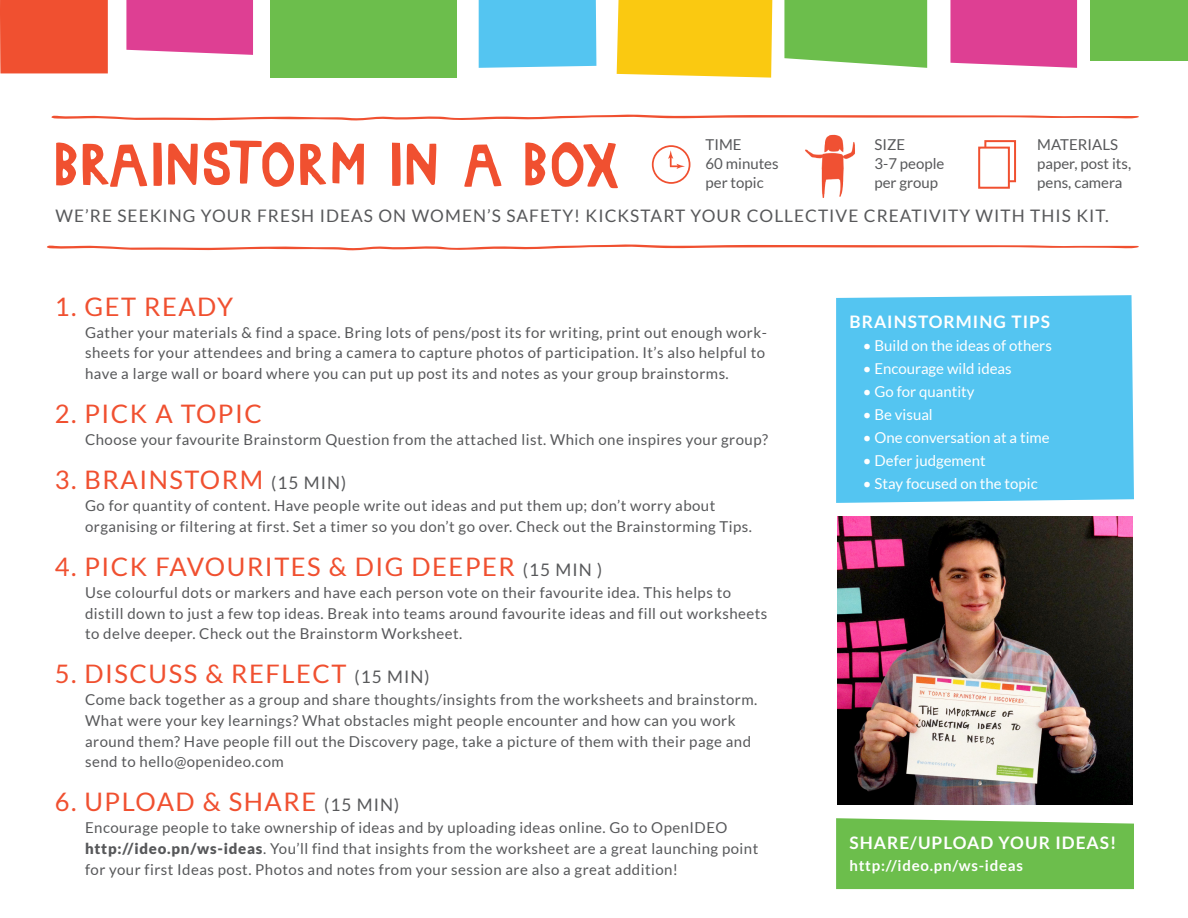
<style>
.page{position:relative;width:1188px;height:918px;background:#fff}
.page>*{position:absolute;margin:0;border:0;box-sizing:border-box;transform-origin:0 0}
.t1{font:25.5px "Lato";letter-spacing:.06em;color:#f05030}
.t2{font:17.25px "Lato";letter-spacing:.06em;color:#57585a}
.t3{font:700 17.25px "Lato";letter-spacing:.06em;color:#fff}
.t4{font:15px/20.7px "Lato";letter-spacing:.03em;color:#57585a}
.t5{font:15px "Lato";color:#fff}
.t6{font:15px/19.2px "Lato";color:#57585a}
.t7{font:700 15px "Lato";letter-spacing:.05em;color:#fff}
.s1{font-size:17.25px;color:#57585a}
.s2{font-weight:900}
</style>
<div class="page">
<div style="left:617px;top:0;width:155px;height:78px;background:#fac911"></div>
<div style="left:271px;top:0;width:186px;height:78px;background:#6cbe4c"></div>
<div style="left:0;top:0;width:108px;height:73px;background:#f05030"></div>
<div style="left:126px;top:0;width:127px;height:55px;background:#de3f93"></div>
<svg style="left:784px;top:0;width:143px;height:68px"></svg>
<div style="left:836px;top:295px;width:298px;height:208px;background:#54c5f1"></div>
<div style="left:1091px;top:0;width:97px;height:61px;background:#6cbe4c"></div>
<div style="left:950px;top:0;width:127px;height:68px;background:#de3f93"></div>
<svg style="left:56px;top:140px;width:562px;height:48px"></svg>
<div style="left:652px;top:145px;width:38px;height:39px;border:2px solid #f05030;border-radius:50%"></div>
<svg style="left:668px;top:150px;width:17px;height:19px"></svg>
<img style="left:805px;top:134px;width:50px;height:64px">
<div style="left:984px;top:140px;width:32px;height:42px;border:2px solid #f05030"></div>
<div style="left:978px;top:147px;width:32px;height:42px;background:#fff;border:2px solid #f05030"></div>
<svg style="left:47px;top:244px;width:1092px;height:6px"></svg>
<svg style="left:51px;top:114px;width:1088px;height:7px"></svg>
<div style="left:479px;top:0;width:117px;height:68px;background:#54c5f1"></div>
<div style="left:836px;top:818px;width:298px;height:71px;background:#6cbe4c"></div>
<img style="left:837px;top:516px;width:295px;height:289px">
<p class="t4" style="left:706px;top:134px;width:37px">TIME</p>
<p class="t6" style="left:706px;top:154px;width:75px">60 minutes</p>
<p class="t6" style="left:706px;top:173px;width:60px">per topic</p>
<p class="t4" style="left:874px;top:134px;width:32px">SIZE</p>
<p class="t6" style="left:874px;top:154px;width:71px">3-7 people per group</p>
<p class="t6" style="left:1037px;top:134px;width:82px">MATERIALS</p>
<p class="t6" style="left:1037px;top:154px;width:95px">paper, post its, pens, camera</p>
<p class="t2" style="left:56px;top:207px;width:1055px">WE’RE SEEKING YOUR FRESH IDEAS ON WOMEN’S SAFETY! KICKSTART YOUR COLLECTIVE CREATIVITY WITH THIS KIT.</p>
<p class="t1" style="left:55px;top:292px;width:180px">1. GET READY</p>
<p class="t4" style="left:85px;top:322px;width:683px;text-align:justify">Gather your materials &amp; find a space. Bring lots of pens/post its for writing, print out enough work&shy;sheets for your attendees and bring a camera to capture photos of participation. It’s also helpful to have a large wall or board where you can put up post its and notes as your group brainstorms.</p>
<p class="t1" style="left:55px;top:400px;width:209px">2. PICK A TOPIC</p>
<p class="t4" style="left:85px;top:429px;width:684px">Choose your favourite Brainstorm Question from the attached list. Which one inspires your group?</p>
<p class="t1" style="left:55px;top:466px;width:293px">3. BRAINSTORM <span class="s1">(15 MIN)</span></p>
<p class="t4" style="left:85px;top:495px;width:668px">Go for quantity of content. Have people write out ideas and put them up; don’t worry about organising or filtering at first. Set a timer so you don’t go over. Check out the Brainstorming Tips.</p>
<p class="t1" style="left:55px;top:553px;width:549px">4. PICK FAVOURITES &amp; DIG DEEPER <span class="s1">(15 MIN )</span></p>
<p class="t4" style="left:85px;top:582px;width:684px">Use colourful dots or markers and have each person vote on their favourite idea. This helps to distill down to just a few top ideas. Break into teams around favourite ideas and fill out worksheets to delve deeper. Check out the Brainstorm Worksheet.</p>
<p class="t1" style="left:55px;top:660px;width:377px">5. DISCUSS &amp; REFLECT <span class="s1">(15 MIN)</span></p>
<p class="t4" style="left:85px;top:689px;width:674px">Come back together as a group and share thoughts/insights from the worksheets and brainstorm.<br>What were your key learnings? What obstacles might people encounter and how can you work around them? Have people fill out the Discovery page, take a picture of them with their page and send to hello@openideo.com</p>
<p class="t1" style="left:55px;top:788px;width:346px">6. UPLOAD &amp; SHARE <span class="s1">(15 MIN)</span></p>
<p class="t4" style="left:85px;top:817px;width:675px">Encourage people to take ownership of ideas and by uploading ideas online. Go to OpenIDEO <span class="s2">http://ideo.pn/ws-ideas</span>. You’ll find that insights from the worksheet are a great launching point for your first Ideas post. Photos and notes from your session are also a great addition!</p>
<p class="t3" style="left:849px;top:312px;width:202px">BRAINSTORMING TIPS</p>
<p class="t5" style="left:863px;top:337px;width:190px">• Build on the ideas of others</p>
<p class="t5" style="left:863px;top:360px;width:150px">• Encourage wild ideas</p>
<p class="t5" style="left:863px;top:383px;width:113px">• Go for quantity</p>
<p class="t5" style="left:863px;top:406px;width:71px">• Be visual</p>
<p class="t5" style="left:863px;top:429px;width:188px">• One conversation at a time</p>
<p class="t5" style="left:863px;top:452px;width:124px">• Defer judgement</p>
<p class="t5" style="left:863px;top:475px;width:176px">• Stay focused on the topic</p>
<p class="t3" style="left:849px;top:833px;width:269px">SHARE/UPLOAD YOUR IDEAS!</p>
<p class="t7" style="left:849px;top:857px;width:175px">http://ideo.pn/ws-ideas</p>
</div>
